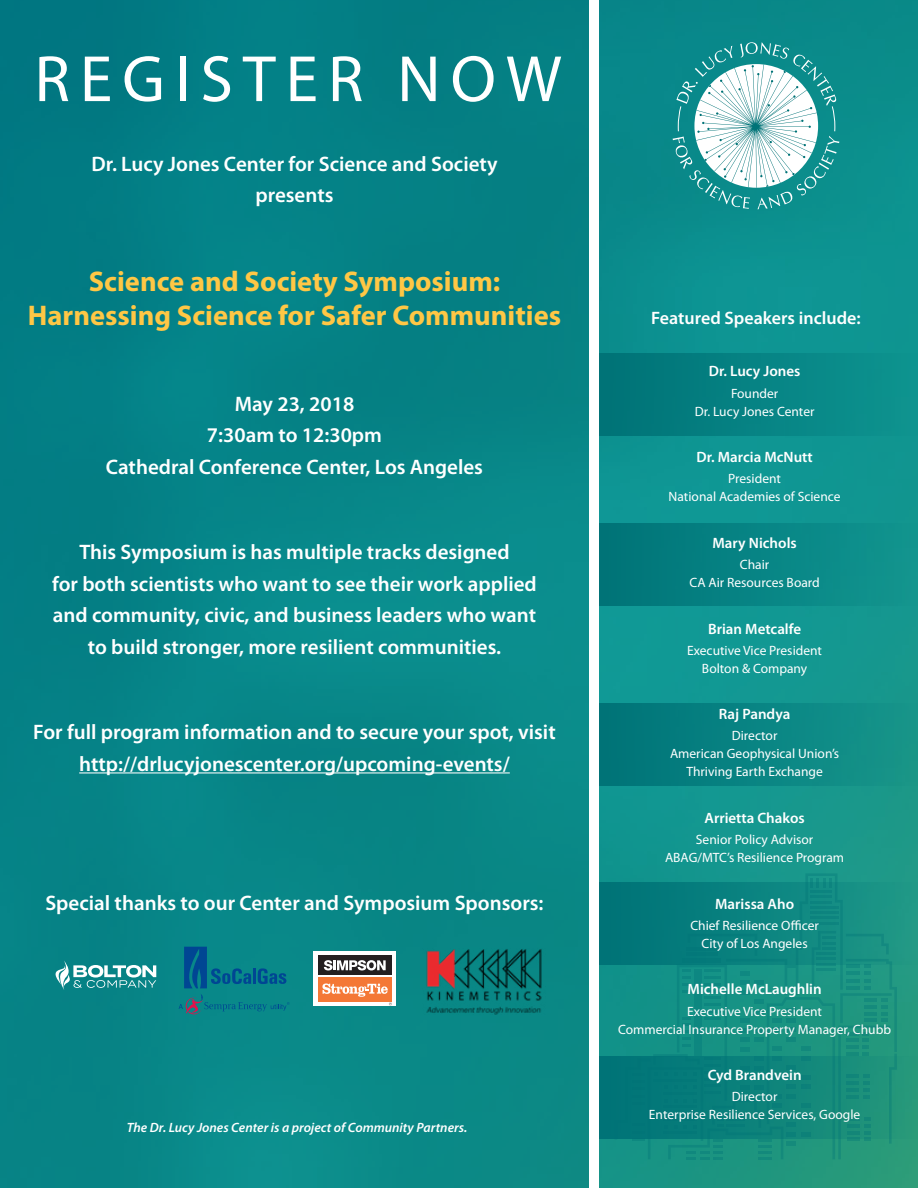
<style>
.page{position:relative;width:918px;height:1188px;background:#fff}
.page>*{position:absolute;margin:0;border:0;box-sizing:border-box;transform-origin:0 0}
.t1{font:66px "Myriad Pro";letter-spacing:.15em;color:#fff}
.t2{font:700 28.5px/34.5px "Myriad Pro";color:#ffc745;text-align:center}
.t3{font:600 21px/31.5px "Myriad Pro";color:#fff;text-align:center}
.t4{font:600 18px "Myriad Pro";color:#fff}
.t5{font:600 15px "Myriad Pro";color:#fff}
.t6{font:13.5px/18px "Myriad Pro";color:#fff;text-align:center}
.t7{font:italic 600 13.5px "Myriad Pro";color:#fff}
</style>
<div class="page">
<svg style="left:599px;top:0;width:319px;height:1188px;background:#0e928e"></svg>
<div style="left:0;top:0;width:589px;height:1188px;background:#068386"></div>
<div style="left:599px;top:353px;width:319px;height:83px;background:linear-gradient(to right,#007277,#0e9490)"></div>
<div style="left:599px;top:524px;width:319px;height:82px;background:linear-gradient(to right,#007378,#129690)"></div>
<div style="left:599px;top:703px;width:319px;height:83px;background:linear-gradient(to right,#007379,#16968c)"></div>
<div style="left:599px;top:882px;width:319px;height:83px;background:#007377"></div>
<div style="left:599px;top:1056px;width:319px;height:83px;background:#007377"></div>
<svg style="left:615px;top:744px;width:303px;height:416px"></svg>
<hr style="left:79px;top:772px;width:431px;height:1px;background:#fff">
<svg style="left:673px;top:42px;width:166px;height:167px"></svg>
<svg style="left:55px;top:961px;width:101px;height:29px"></svg>
<svg style="left:184px;top:947px;width:67px;height:41px"></svg>
<hr style="left:253px;top:969px;width:3px;height:15px;background:#004693">
<svg style="left:258px;top:968px;width:28px;height:16px"></svg>
<svg style="left:179px;top:994px;width:110px;height:20px"></svg>
<div style="left:314px;top:951px;width:82px;height:55px;background:#fff"></div>
<div style="left:318px;top:977px;width:74px;height:25px;background:#f47836"></div>
<div style="left:318px;top:956px;width:74px;height:19px;background:#231f20"></div>
<svg style="left:324px;top:960px;width:62px;height:10px"></svg>
<svg style="left:322px;top:983px;width:70px;height:22px"></svg>
<img style="left:426px;top:949px;width:116px;height:66px">
<h1 class="t1" style="left:34px;top:38px;width:529px">REGISTER NOW</h1>
<p class="t3" style="left:91px;top:148px;width:408px">Dr. Lucy Jones Center for Science and Society presents</p>
<h2 class="t2" style="left:28px;top:263px;width:535px">Science and Society Symposium:<br>Harnessing Science for Safer Communities</h2>
<p class="t3" style="left:106px;top:388px;width:379px">May 23, 2018<br>7:30am to 12:30pm<br>Cathedral Conference Center, Los Angeles</p>
<p class="t3" style="left:52px;top:536px;width:486px">This Symposium is has multiple tracks designed<br>for both scientists who want to see their work applied and community, civic, and business leaders who want to build stronger, more resilient communities.</p>
<p class="t3" style="left:33px;top:716px;width:524px">For full program information and to secure your spot, visit http://drlucyjonescenter.org/upcoming-events/</p>
<p class="t3" style="left:45px;top:887px;width:500px">Special thanks to our Center and Symposium Sponsors:</p>
<p class="t7" style="left:127px;top:1119px;width:342px">The Dr. Lucy Jones Center is a project of Community Partners.</p>
<p class="t4" style="left:651px;top:306px;width:211px">Featured Speakers include:</p>
<p class="t5" style="left:709px;top:362px;width:93px">Dr. Lucy Jones</p>
<p class="t6" style="left:695px;top:384px;width:121px">Founder<br>Dr. Lucy Jones Center</p>
<p class="t5" style="left:696px;top:447px;width:118px">Dr. Marcia McNutt</p>
<p class="t6" style="left:669px;top:470px;width:173px">President<br>National Academies of Science</p>
<p class="t5" style="left:712px;top:533px;width:86px">Mary Nichols</p>
<p class="t6" style="left:689px;top:555px;width:132px">Chair<br>CA Air Resources Board</p>
<p class="t5" style="left:708px;top:619px;width:95px">Brian Metcalfe</p>
<p class="t6" style="left:687px;top:641px;width:136px">Executive Vice President<br>Bolton &amp; Company</p>
<p class="t5" style="left:719px;top:705px;width:73px">Raj Pandya</p>
<p class="t6" style="left:670px;top:727px;width:171px">Director<br>American Geophysical Union’s<br>Thriving Earth Exchange</p>
<p class="t5" style="left:705px;top:808px;width:102px">Arrietta Chakos</p>
<p class="t6" style="left:665px;top:830px;width:181px">Senior Policy Advisor<br>ABAG/MTC’s Resilience Program</p>
<p class="t5" style="left:715px;top:894px;width:81px">Marissa Aho</p>
<p class="t6" style="left:690px;top:916px;width:130px">Chief Resilience Officer<br>City of Los Angeles</p>
<p class="t5" style="left:688px;top:980px;width:136px">Michelle McLaughlin</p>
<p class="t6" style="left:618px;top:1002px;width:274px">Executive Vice President<br>Commercial Insurance Property Manager, Chubb</p>
<p class="t5" style="left:708px;top:1066px;width:95px">Cyd Brandvein</p>
<p class="t6" style="left:649px;top:1088px;width:213px">Director<br>Enterprise Resilience Services, Google</p>
</div>
